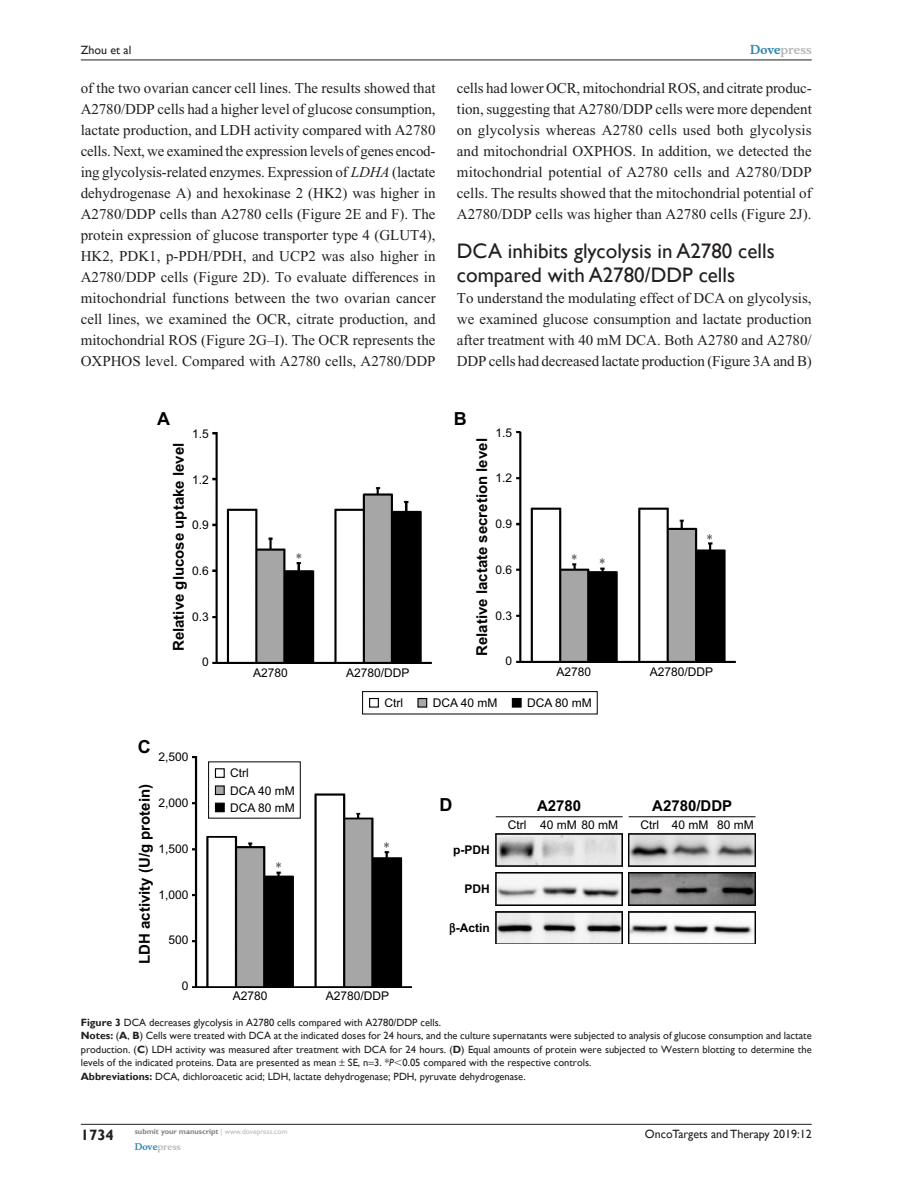
<style>
.page{position:relative;width:918px;height:1188px;background:#fff}
.page>*{position:absolute;margin:0;border:0;box-sizing:border-box;transform-origin:0 0}
.H2-2li{font:21px/24px "Gill Sans";color:#231f20}
.t1{font:700 18px "Arial";color:#000}
.TxF{font:15px/21px "Times New Roman";color:#231f20;text-align:justify}
.t2{font:700 15px "Arial";color:#000}
.t3{font:700 15px "Gill Sans";color:#231f20}
.t4{font:12px/17.2px "Arial";color:#000}
.t5{font:12px "Gill Sans";color:#231f20}
.t6{font:700 12px "Arial";color:#000}
.t7{font:700 12px "Musee";color:#b8b9bc}
.t8{font:12px "Gill Sans";color:#000}
.FigSNRI{font:10.5px/13.5px "Gill Sans";color:#231f20;text-align:justify}
.FigC{font:10.5px "Gill Sans";color:#231f20}
.t9{font:700 9px "Musee";color:#b8b9bc}
.t10{font:700 7.5px "Gill Sans";color:#808285}
.s1{color:#3485ae}
.s2{font-style:italic}
.s3{font-weight:700}
.s4{font-family:"Mathematical Pi One"}
.s5{font-weight:400;color:#b8b9bc}
</style>
<div class="page">
<hr style="left:81px;top:1124px;width:731px;height:1px;background:#231f20">
<hr style="left:81px;top:60px;width:731px;height:1px;background:#231f20">
<img style="left:192px;top:756px;width:220px;height:231px">
<img style="left:496px;top:833px;width:127px;height:33px">
<img style="left:496px;top:872px;width:127px;height:33px">
<img style="left:496px;top:911px;width:127px;height:33px">
<img style="left:629px;top:911px;width:127px;height:33px">
<img style="left:629px;top:872px;width:127px;height:33px">
<img style="left:629px;top:833px;width:127px;height:33px">
<hr style="left:496px;top:816px;width:127px;height:1px;background:#000">
<hr style="left:629px;top:816px;width:127px;height:1px;background:#000">
<div style="left:208px;top:761px;width:93px;height:58px;background:#fff;border:1px solid #000"></div>
<div style="left:215px;top:768px;width:10px;height:10px;background:#fff;border:1px solid #000"></div>
<div style="left:215px;top:785px;width:10px;height:10px;background:#a7a7a7;border:1px solid #000"></div>
<div style="left:215px;top:803px;width:10px;height:9px;background:#000;border:1px solid #000"></div>
<img style="left:516px;top:432px;width:219px;height:231px">
<img style="left:213px;top:433px;width:219px;height:231px">
<div style="left:362px;top:691px;width:236px;height:23px;background:#fff;border:1px solid #000"></div>
<div style="left:369px;top:698px;width:10px;height:10px;background:#fff;border:1px solid #000"></div>
<div style="left:417px;top:698px;width:10px;height:10px;background:#a7a7a7;border:1px solid #000"></div>
<div style="left:512px;top:698px;width:10px;height:10px;background:#000;border:1px solid #000"></div>
<p class="t7" style="left:750px;top:43px;width:63px"><span class="s1">Dove</span>press</p>
<p class="t5" style="left:81px;top:43px;width:52px">Zhou et al</p>
<p class="TxF" style="left:81px;top:77px;width:357px">of the two ovarian cancer cell lines. The results showed that A2780/DDP cells had a higher level of glucose consumption, lactate production, and LDH activity compared with A2780 cells. Next, we examined the expression levels of genes encod&shy;ing glycolysis-related enzymes. Expression of <span class="s2">LDHA</span> (lactate dehydrogenase A) and hexokinase 2 (HK2) was higher in A2780/DDP cells than A2780 cells (Figure 2E and F). The protein expression of glucose transporter type 4 (GLUT4), HK2, PDK1, p-PDH/PDH, and UCP2 was also higher in A2780/DDP cells (Figure 2D). To evaluate differences in mitochondrial functions between the two ovarian cancer cell lines, we examined the OCR, citrate production, and mitochondrial ROS (Figure 2G–I). The OCR represents the OXPHOS level. Compared with A2780 cells, A2780/DDP</p>
<p class="TxF" style="left:457px;top:77px;width:356px">cells had lower OCR, mitochondrial ROS, and citrate produc&shy;tion, suggesting that A2780/DDP cells were more dependent on glycolysis whereas A2780 cells used both glycolysis and mitochondrial OXPHOS. In addition, we detected the mitochondrial potential of A2780 cells and A2780/DDP cells. The results showed that the mitochondrial potential of A2780/DDP cells was higher than A2780 cells (Figure 2J).</p>
<p class="H2-2li" style="left:457px;top:239px;width:319px">DCA inhibits glycolysis in A2780 cells compared with A2780/DDP cells</p>
<p class="TxF" style="left:457px;top:287px;width:356px">To understand the modulating effect of DCA on glycolysis, we examined glucose consumption and lactate production after treatment with 40 mM DCA. Both A2780 and A2780/ DDP cells had decreased lactate production (Figure 3A and B)</p>
<p class="t1" style="left:157px;top:407px;width:14px">A</p>
<p class="t1" style="left:454px;top:407px;width:14px">B</p>
<p class="t4" style="left:192px;top:425px;width:18px">1.5</p>
<p class="t4" style="left:192px;top:471px;width:18px">1.2</p>
<p class="t4" style="left:192px;top:517px;width:18px">0.9</p>
<p class="t4" style="left:496px;top:424px;width:18px">1.5</p>
<p class="t4" style="left:496px;top:470px;width:18px">1.2</p>
<p class="t4" style="left:496px;top:515px;width:18px">0.9</p>
<p class="t2" style="left:472px;top:656px;width:219px;rotate:-90deg">Relative lactate secretion level</p>
<p class="t2" style="left:168px;top:651px;width:210px;rotate:-90deg">Relative glucose uptake level</p>
<p class="t8" style="left:707px;top:532px;width:7px">*</p>
<p class="t8" style="left:297px;top:551px;width:7px">*</p>
<p class="t8" style="left:572px;top:552px;width:7px">*</p>
<p class="t8" style="left:600px;top:556px;width:7px">*</p>
<p class="t4" style="left:496px;top:561px;width:18px">0.6</p>
<p class="t4" style="left:496px;top:607px;width:18px">0.3</p>
<p class="t4" style="left:506px;top:653px;width:8px">0</p>
<p class="t4" style="left:192px;top:562px;width:18px">0.6</p>
<p class="t4" style="left:192px;top:608px;width:18px">0.3</p>
<p class="t4" style="left:202px;top:654px;width:8px">0</p>
<p class="t4" style="left:557px;top:663px;width:36px">A2780</p>
<p class="t4" style="left:650px;top:663px;width:65px">A2780/DDP</p>
<p class="t4" style="left:253px;top:664px;width:36px">A2780</p>
<p class="t4" style="left:346px;top:664px;width:65px">A2780/DDP</p>
<p class="t4" style="left:384px;top:694px;width:20px">Ctrl</p>
<p class="t4" style="left:433px;top:694px;width:66px">DCA 40 mM</p>
<p class="t4" style="left:527px;top:694px;width:66px">DCA 80 mM</p>
<p class="t1" style="left:138px;top:734px;width:14px">C</p>
<p class="t4" style="left:158px;top:749px;width:32px">2,500</p>
<p class="t4" style="left:158px;top:794px;width:32px">2,000</p>
<p class="t4" style="left:158px;top:840px;width:32px">1,500</p>
<p class="t2" style="left:135px;top:964px;width:182px;rotate:-90deg">LDH activity (U/g protein)</p>
<p class="t4" style="left:158px;top:886px;width:32px">1,000</p>
<p class="t4" style="left:168px;top:932px;width:22px">500</p>
<p class="t4" style="left:182px;top:977px;width:8px">0</p>
<p class="t4" style="left:230px;top:765px;width:66px">Ctrl<br>DCA 40 mM<br>DCA 80 mM</p>
<p class="t8" style="left:276px;top:860px;width:7px">*</p>
<p class="t8" style="left:384px;top:840px;width:7px">*</p>
<p class="t4" style="left:233px;top:988px;width:36px">A2780</p>
<p class="t4" style="left:326px;top:988px;width:65px">A2780/DDP</p>
<p class="t1" style="left:440px;top:792px;width:14px">D</p>
<p class="t2" style="left:537px;top:795px;width:46px">A2780</p>
<p class="t6" style="left:453px;top:842px;width:38px">p-PDH</p>
<p class="t2" style="left:652px;top:795px;width:82px">A2780/DDP</p>
<p class="t4" style="left:508px;top:817px;width:112px">Ctrl 40 mM 80 mM</p>
<p class="t4" style="left:640px;top:817px;width:115px">Ctrl 40 mM 80 mM</p>
<p class="t6" style="left:464px;top:880px;width:27px">PDH</p>
<p class="t6" style="left:456px;top:919px;width:35px">-Actin</p>
<p class="FigC" style="left:81px;top:1016px;width:362px"><span class="s3">Figure 3</span> DCA decreases glycolysis in A2780 cells compared with A2780/DDP cells.</p>
<p class="FigSNRI" style="left:81px;top:1029px;width:732px"><span class="s3">Notes:</span> (<span class="s3">A</span>, <span class="s3">B</span>) Cells were treated with DCA at the indicated doses for 24 hours, and the culture supernatants were subjected to analysis of glucose consumption and lactate production. (<span class="s3">C</span>) LDH activity was measured after treatment with DCA for 24 hours. (<span class="s3">D</span>) Equal amounts of protein were subjected to Western blotting to determine the levels of the indicated proteins. Data are presented as mean SE, n 3. *<span class="s2">P</span><span class="s4">,</span>0.05 compared with the respective controls.</p>
<p class="FigSNRI" style="left:81px;top:1069px;width:446px"><span class="s3">Abbreviations:</span> DCA, dichloroacetic acid; LDH, lactate dehydrogenase; PDH, pyruvate dehydrogenase.</p>
<p class="t3" style="left:81px;top:1126px;width:35px">1734</p>
<p class="t10" style="left:135px;top:1127px;width:154px">submit your manuscript <span class="s5">| www.dovepress.com</span></p>
<p class="t9" style="left:135px;top:1141px;width:48px"><span class="s1">Dove</span>press</p>
<p class="t5" style="left:645px;top:1127px;width:168px">OncoTargets and Therapy 2019:12</p>
</div>
